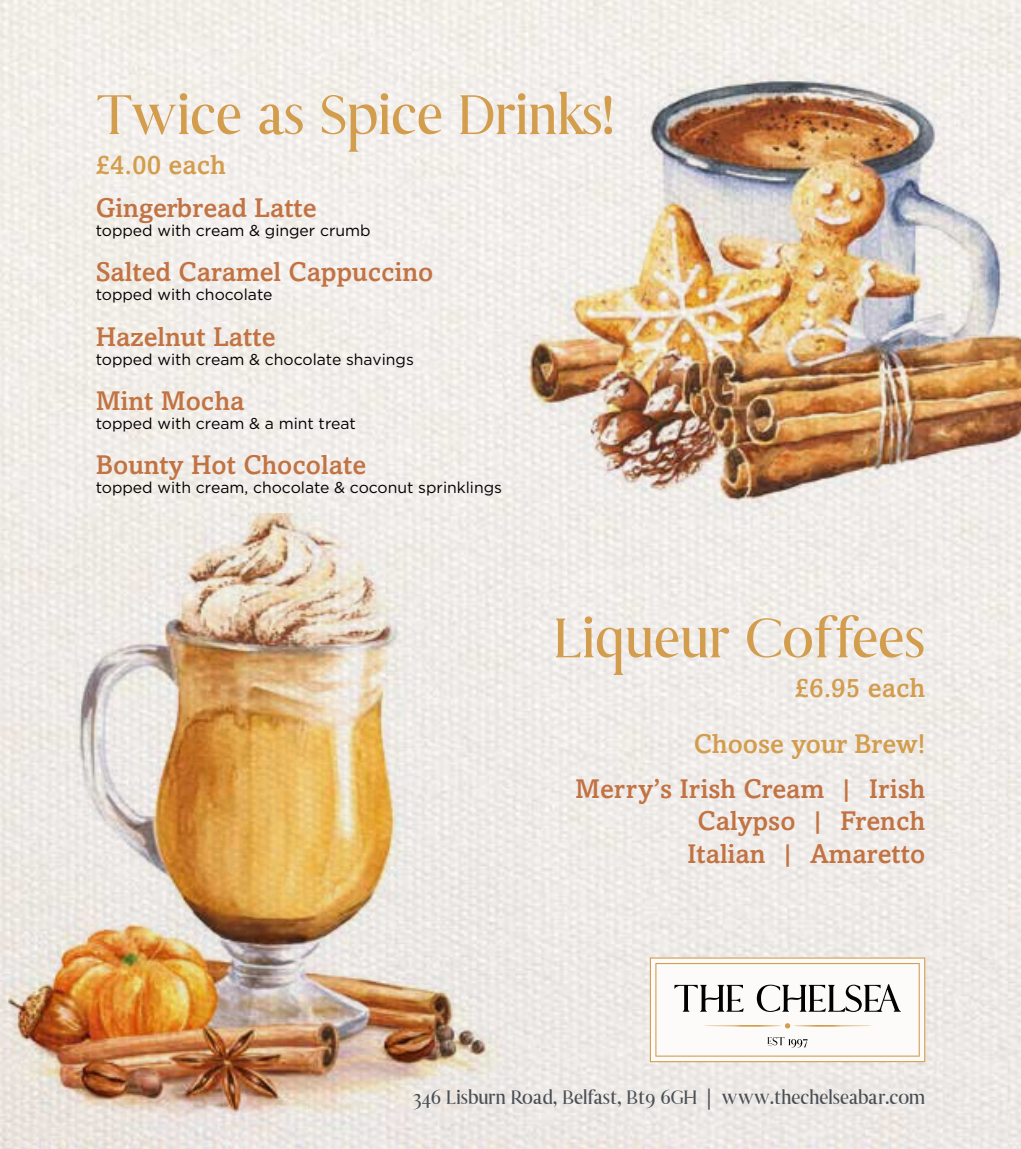
<style>
.page{position:relative;width:1021px;height:1149px;background:#fff}
.page>*{position:absolute;margin:0;border:0;box-sizing:border-box;transform-origin:0 0}
.t1{font:55.8px "LOVERS Regular";color:#d39d4e}
.t2{font:500 27px/32.4px "Amasis MT Std";color:#c27343;text-align:right}
.t3{font:500 27px "Amasis MT Std";color:#d39d4e}
.t4{font:19.35px "LOVERS Regular";color:#4a4f54}
.t5{font:15.75px "Gotham";color:#000}
</style>
<div class="page">
<img style="left:0;top:0;width:1020px;height:1148px">
<img style="left:0;top:513px;width:529px;height:633px">
<img style="left:500px;top:0;width:520px;height:567px">
<svg style="left:650px;top:957px;width:275px;height:104px"></svg>
<h1 class="t1" style="left:96px;top:80px;width:519px">Twice as Spice Drinks!</h1>
<h2 class="t3" style="left:96px;top:149px;width:132px">£4.00 each</h2>
<h2 class="t2" style="left:96px;top:191px;width:222px">Gingerbread Latte</h2>
<p class="t5" style="left:96px;top:222px;width:276px">topped with cream &amp; ginger crumb</p>
<h2 class="t2" style="left:96px;top:255px;width:339px">Salted Caramel Cappuccino</h2>
<p class="t5" style="left:96px;top:286px;width:178px">topped with chocolate</p>
<h2 class="t2" style="left:96px;top:320px;width:181px">Hazelnut Latte</h2>
<p class="t5" style="left:96px;top:350px;width:319px">topped with cream &amp; chocolate shavings</p>
<h2 class="t2" style="left:96px;top:384px;width:150px">Mint Mocha</h2>
<p class="t5" style="left:96px;top:414px;width:261px">topped with cream &amp; a mint treat</p>
<h2 class="t2" style="left:96px;top:448px;width:272px">Bounty Hot Chocolate</h2>
<p class="t5" style="left:96px;top:478px;width:408px">topped with cream, chocolate &amp; coconut sprinklings</p>
<h1 class="t1" style="left:554px;top:603px;width:372px">Liqueur Coffees</h1>
<h2 class="t3" style="left:795px;top:671px;width:132px">£6.95 each</h2>
<h2 class="t3" style="left:694px;top:727px;width:233px">Choose your Brew!</h2>
<h2 class="t2" style="left:575px;top:771px;width:351px">Merry’s Irish Cream | Irish<br>Calypso | French<br>Italian | Amaretto</h2>
<p class="t4" style="left:413px;top:1085px;width:514px">346 Lisburn Road, Belfast, Bt9 6GH | www.thechelseabar.com</p>
</div>
